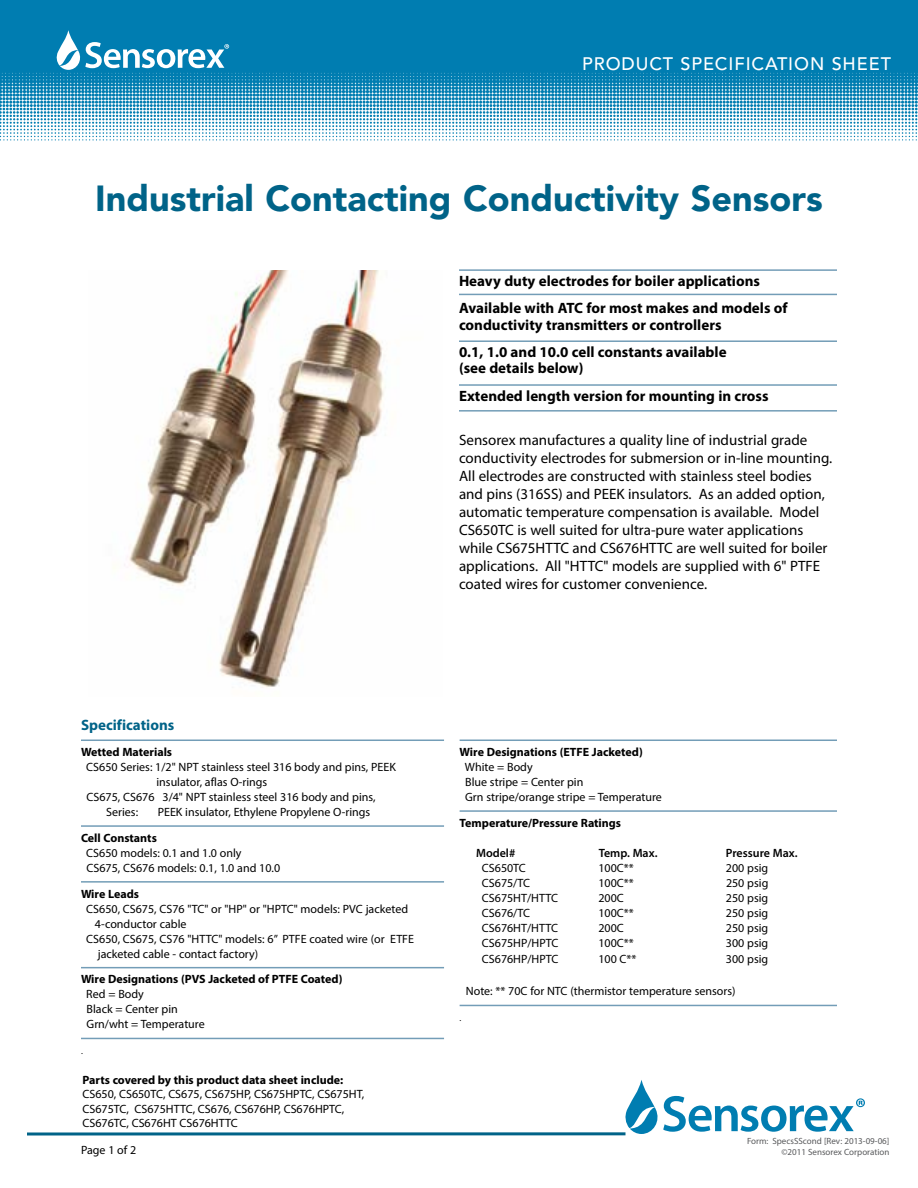
<style>
.page{position:relative;width:918px;height:1188px;background:#fff}
.page>*{position:absolute;margin:0;border:0;box-sizing:border-box;transform-origin:0 0}
.t1{font:900 36px "Avenir LT";color:#006388}
.t2{font:500 18px "Avenir LT";letter-spacing:.05em;color:#fff}
.t3{font:15px/18px "Myriad Pro";color:#000}
.t4{font:700 15px/27.3px "Myriad Pro";color:#000}
.t5{font:700 15px "Myriad Pro";color:#006388}
.t6{font:12px/15px "Myriad Pro";color:#000}
.t7{font:700 12px "Myriad Pro";color:#000}
.t8{font:600 12px "Myriad Pro";color:#000}
.t9{font:9px/10.8px "Myriad Pro";color:#58595b;text-align:right}
.t10{font:9px "Myriad Pro";color:#000}
</style>
<div class="page">
<svg style="left:27px;top:1132px;width:598px;height:4px;background:#3f89a5"></svg>
<svg style="left:624px;top:1080px;width:241px;height:54px"></svg>
<svg style="left:0;top:140px;width:917px;height:1px"></svg>
<div style="left:0;top:0;width:918px;height:70px;background:#007db1"></div>
<svg style="left:0;top:30px;width:918px;height:110px"></svg>
<hr style="left:81px;top:740px;width:363px;height:1px;background:#739db7">
<hr style="left:81px;top:825px;width:363px;height:2px;background:#739db7">
<hr style="left:81px;top:881px;width:363px;height:2px;background:#739db7">
<hr style="left:81px;top:967px;width:363px;height:1px;background:#739db7">
<hr style="left:81px;top:1038px;width:363px;height:1px;background:#739db7">
<hr style="left:459px;top:269px;width:378px;height:2px;background:#739db7">
<hr style="left:459px;top:294px;width:378px;height:1px;background:#739db7">
<hr style="left:459px;top:340px;width:378px;height:2px;background:#739db7">
<hr style="left:459px;top:384px;width:378px;height:2px;background:#739db7">
<hr style="left:459px;top:410px;width:378px;height:2px;background:#739db7">
<img style="left:113px;top:270px;width:271px;height:418px">
<hr style="left:460px;top:740px;width:377px;height:1px;background:#739db7">
<hr style="left:460px;top:810px;width:377px;height:2px;background:#739db7">
<hr style="left:460px;top:1005px;width:377px;height:1px;background:#739db7">
<h2 class="t2" style="left:582px;top:54px;width:310px">PRODUCT SPECIFICATION SHEET</h2>
<h1 class="t1" style="left:95px;top:176px;width:729px">Industrial Contacting Conductivity Sensors</h1>
<p class="t4" style="left:459px;top:267px;width:330px">Heavy duty electrodes for boiler applications<br>Available with ATC for most makes and models of</p>
<p class="t4" style="left:459px;top:310px;width:269px">conductivity transmitters or controllers<br>0.1, 1.0 and 10.0 cell constants available</p>
<p class="t4" style="left:459px;top:354px;width:311px">(see details below)<br>Extended length version for mounting in cross</p>
<p class="t3" style="left:459px;top:430px;width:375px">Sensorex manufactures a quality line of industrial grade conductivity electrodes for submersion or in-line mounting.<br>All electrodes are constructed with stainless steel bodies and pins (316SS) and PEEK insulators. As an added option, automatic temperature compensation is available. Model CS650TC is well suited for ultra-pure water applications while CS675HTTC and CS676HTTC are well suited for boiler applications. All "HTTC" models are supplied with 6" PTFE coated wires for customer convenience.</p>
<p class="t5" style="left:81px;top:715px;width:95px">Specifications</p>
<p class="t7" style="left:81px;top:744px;width:93px">Wetted Materials</p>
<p class="t6" style="left:86px;top:759px;width:311px">CS650 Series: 1/2" NPT stainless steel 316 body and pins, PEEK</p>
<p class="t6" style="left:156px;top:774px;width:112px">insulator, aflas O-rings</p>
<p class="t6" style="left:87px;top:789px;width:290px">CS675, CS676 3/4" NPT stainless steel 316 body and pins,</p>
<p class="t6" style="left:106px;top:804px;width:34px">Series:</p>
<p class="t6" style="left:158px;top:804px;width:214px">PEEK insulator, Ethylene Propylene O-rings</p>
<p class="t7" style="left:81px;top:830px;width:77px">Cell Constants</p>
<p class="t6" style="left:86px;top:845px;width:195px">CS650 models: 0.1 and 1.0 only<br>CS675, CS676 models: 0.1, 1.0 and 10.0</p>
<p class="t7" style="left:81px;top:886px;width:60px">Wire Leads</p>
<p class="t6" style="left:86px;top:901px;width:323px">CS650, CS675, CS76 "TC" or "HP" or "HPTC" models: PVC jacketed</p>
<p class="t6" style="left:95px;top:916px;width:93px">4-conductor cable</p>
<p class="t6" style="left:86px;top:931px;width:329px">CS650, CS675, CS76 "HTTC" models: 6” PTFE coated wire (or ETFE</p>
<p class="t6" style="left:98px;top:946px;width:162px">jacketed cable - contact factory)</p>
<p class="t7" style="left:81px;top:972px;width:263px">Wire Designations (PVS Jacketed of PTFE Coated)</p>
<p class="t6" style="left:86px;top:987px;width:120px">Red = Body<br>Black = Center pin<br>Grn/wht = Temperature</p>
<p class="t10" style="left:81px;top:1046px;width:3px">.</p>
<p class="t7" style="left:82px;top:1072px;width:262px">Parts covered by this product data sheet include:</p>
<p class="t6" style="left:82px;top:1087px;width:283px;line-height:14.4px">CS650, CS650TC, CS675, CS675HP, CS675HPTC, CS675HT,<br>CS675TC, CS675HTTC, CS676, CS676HP, CS676HPTC,<br>CS676TC, CS676HT CS676HTTC</p>
<p class="t6" style="left:81px;top:1142px;width:57px">Page 1 of 2</p>
<p class="t7" style="left:460px;top:744px;width:185px">Wire Designations (ETFE Jacketed)</p>
<p class="t6" style="left:465px;top:759px;width:198px">White = Body<br>Blue stripe = Center pin<br>Grn stripe/orange stripe = Temperature</p>
<p class="t7" style="left:460px;top:815px;width:163px">Temperature/Pressure Ratings</p>
<p class="t8" style="left:476px;top:845px;width:41px">Model#</p>
<p class="t8" style="left:599px;top:845px;width:60px">Temp. Max.</p>
<p class="t8" style="left:726px;top:845px;width:73px">Pressure Max.</p>
<p class="t6" style="left:482px;top:860px;width:45px">CS650TC</p>
<p class="t6" style="left:598px;top:860px;width:37px">100C**</p>
<p class="t6" style="left:726px;top:860px;width:44px">200 psig</p>
<p class="t6" style="left:482px;top:875px;width:50px">CS675/TC</p>
<p class="t6" style="left:598px;top:875px;width:37px">100C**</p>
<p class="t6" style="left:726px;top:875px;width:44px">250 psig</p>
<p class="t6" style="left:482px;top:890px;width:78px">CS675HT/HTTC</p>
<p class="t6" style="left:598px;top:890px;width:27px">200C</p>
<p class="t6" style="left:726px;top:890px;width:44px">250 psig</p>
<p class="t6" style="left:482px;top:905px;width:50px">CS676/TC</p>
<p class="t6" style="left:598px;top:905px;width:37px">100C**</p>
<p class="t6" style="left:726px;top:905px;width:44px">250 psig</p>
<p class="t6" style="left:482px;top:920px;width:78px">CS676HT/HTTC</p>
<p class="t6" style="left:598px;top:920px;width:27px">200C</p>
<p class="t6" style="left:726px;top:920px;width:44px">250 psig</p>
<p class="t6" style="left:482px;top:935px;width:78px">CS675HP/HPTC</p>
<p class="t6" style="left:598px;top:935px;width:37px">100C**</p>
<p class="t6" style="left:726px;top:935px;width:44px">300 psig</p>
<p class="t6" style="left:482px;top:951px;width:78px">CS676HP/HPTC</p>
<p class="t6" style="left:598px;top:951px;width:40px">100 C**</p>
<p class="t6" style="left:726px;top:951px;width:44px">300 psig</p>
<p class="t6" style="left:466px;top:984px;width:271px">Note: ** 70C for NTC (thermistor temperature sensors)</p>
<p class="t10" style="left:460px;top:1013px;width:3px">.</p>
<p class="t9" style="left:747px;top:1135px;width:144px">Form: SpecsSScond [Rev: 2013-09-06] ©2011 Sensorex Corporation</p>
</div>
